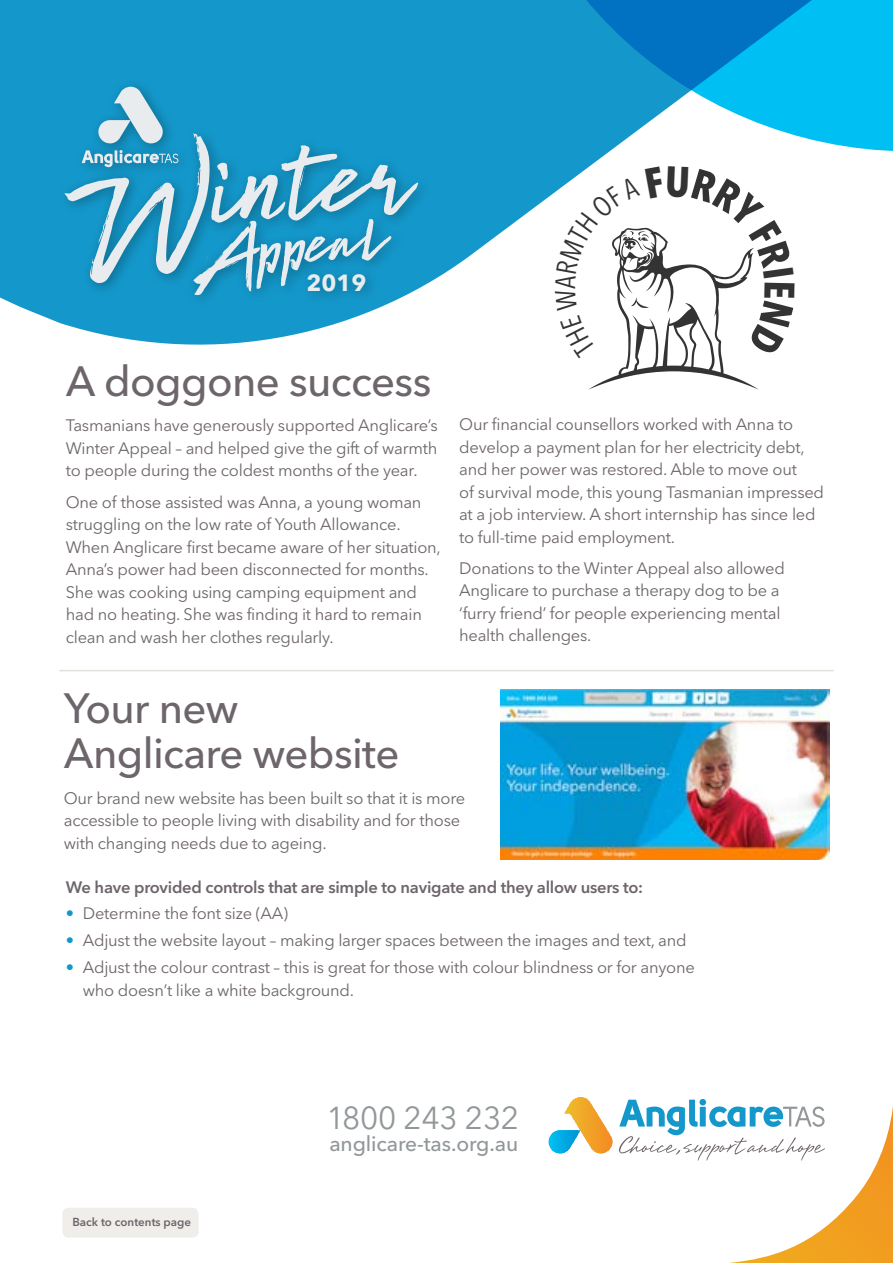
<style>
.page{position:relative;width:893px;height:1263px;background:#fff}
.page>*{position:absolute;margin:0;border:0;box-sizing:border-box;transform-origin:0 0}
.t1{font:81.6px "Brat";color:#e8ecee}
.t2{font:500 42px/45px "Avenir Next LT Pro";letter-spacing:-.015em;color:#6d656b}
.t3{font:31.5px "Avenir Next LT Pro";letter-spacing:-.01em;color:#92979a}
.t4{font:700 23.25px "Avenir Next LT Pro";color:#e8ecee}
.t5{font:500 21px "Avenir Next LT Pro";letter-spacing:-.005em;color:#92979a}
.t6{font:16.5px/22.5px "Avenir Next LT Pro";letter-spacing:-.015em;color:#6d656b}
.t7{font:600 16.5px "Avenir Next LT Pro";letter-spacing:-.015em;color:#6d656b}
.t8{font:600 11.55px "Avenir Next LT Pro";color:#6d656b}
.s1{color:#1498cb}
</style>
<div class="page">
<svg style="left:0;top:0;width:530px;height:345px;fill:#1498cb"></svg>
<svg style="left:175px;top:0;width:718px;height:211px;background:#30abd9"></svg>
<hr style="left:59px;top:670px;width:775px;height:1px;background:#e3e1dc">
<img style="left:500px;top:690px;width:329px;height:170px">
<div style="left:56px;top:78px;width:377px;height:232px;background:#000;opacity:.3"></div>
<svg style="left:98px;top:87px;width:65px;height:45px;background:#7dbdd7"></svg>
<svg style="left:64px;top:132px;width:354px;height:151px;background:#399fc7"></svg>
<hr style="left:564px;top:1097px;width:3px;height:56px;background:#efbb2a">
<hr style="left:567px;top:1097px;width:1px;height:56px;background:#efba2a">
<hr style="left:568px;top:1097px;width:1px;height:56px;background:#efba2a">
<hr style="left:569px;top:1097px;width:1px;height:56px;background:#efb82a">
<hr style="left:570px;top:1097px;width:1px;height:56px;background:#f0b82a">
<hr style="left:571px;top:1097px;width:1px;height:56px;background:#f0b72a">
<hr style="left:572px;top:1097px;width:1px;height:56px;background:#efb52a">
<hr style="left:573px;top:1097px;width:1px;height:56px;background:#efb429">
<hr style="left:574px;top:1097px;width:1px;height:56px;background:#f0b329">
<hr style="left:575px;top:1097px;width:1px;height:56px;background:#f0b229">
<hr style="left:576px;top:1097px;width:1px;height:56px;background:#f0b129">
<hr style="left:577px;top:1097px;width:1px;height:56px;background:#f0b029">
<hr style="left:578px;top:1097px;width:1px;height:56px;background:#f0af29">
<hr style="left:579px;top:1097px;width:1px;height:56px;background:#f0ae28">
<hr style="left:580px;top:1097px;width:1px;height:56px;background:#f0ac28">
<hr style="left:581px;top:1097px;width:1px;height:56px;background:#f0ac28">
<hr style="left:582px;top:1097px;width:1px;height:56px;background:#f0aa28">
<hr style="left:583px;top:1097px;width:1px;height:56px;background:#f1a928">
<hr style="left:584px;top:1097px;width:1px;height:56px;background:#f1a828">
<hr style="left:585px;top:1097px;width:1px;height:56px;background:#f0a728">
<hr style="left:586px;top:1097px;width:1px;height:56px;background:#f1a627">
<hr style="left:587px;top:1097px;width:1px;height:56px;background:#f1a527">
<hr style="left:588px;top:1097px;width:1px;height:56px;background:#f1a328">
<hr style="left:589px;top:1097px;width:1px;height:56px;background:#f1a227">
<hr style="left:590px;top:1097px;width:1px;height:56px;background:#f1a227">
<hr style="left:591px;top:1097px;width:1px;height:56px;background:#f1a027">
<hr style="left:592px;top:1097px;width:1px;height:56px;background:#f29f26">
<hr style="left:593px;top:1097px;width:1px;height:56px;background:#f29e26">
<hr style="left:594px;top:1097px;width:1px;height:56px;background:#f19d27">
<hr style="left:595px;top:1097px;width:1px;height:56px;background:#f19c27">
<hr style="left:596px;top:1097px;width:1px;height:56px;background:#f29b26">
<hr style="left:597px;top:1097px;width:1px;height:56px;background:#f29a25">
<hr style="left:598px;top:1097px;width:1px;height:56px;background:#f29926">
<hr style="left:599px;top:1097px;width:1px;height:56px;background:#f39825">
<hr style="left:600px;top:1097px;width:1px;height:56px;background:#f29625">
<hr style="left:601px;top:1097px;width:1px;height:56px;background:#f29625">
<hr style="left:602px;top:1097px;width:1px;height:56px;background:#f39425">
<hr style="left:603px;top:1097px;width:1px;height:56px;background:#f39425">
<hr style="left:604px;top:1097px;width:1px;height:56px;background:#f39225">
<hr style="left:605px;top:1097px;width:1px;height:56px;background:#f49124">
<hr style="left:606px;top:1097px;width:1px;height:56px;background:#f39024">
<hr style="left:607px;top:1097px;width:1px;height:56px;background:#f38f24">
<hr style="left:608px;top:1097px;width:1px;height:56px;background:#f48e24">
<hr style="left:609px;top:1097px;width:1px;height:56px;background:#f48e23">
<hr style="left:610px;top:1097px;width:1px;height:56px;background:#f48c24">
<hr style="left:611px;top:1097px;width:1px;height:56px;background:#f58b23">
<hr style="left:612px;top:1097px;width:1px;height:56px;background:#f58a23">
<hr style="left:613px;top:1097px;width:1px;height:56px;background:#f58923">
<hr style="left:549px;top:1130px;width:2px;height:23px;background:#00c1f3">
<svg style="left:551px;top:1130px;width:26px;height:23px"></svg>
<hr style="left:577px;top:1130px;width:3px;height:23px;background:#0095d6">
<svg style="left:619px;top:1099px;width:274px;height:164px"></svg>
<div style="left:62px;top:1208px;width:137px;height:30px;background:#f0eeeb;border-radius:6px"></div>
<svg style="left:555px;top:166px;width:240px;height:224px"></svg>
<h1 class="t1" style="left:211px;top:210px;width:176px;rotate:-6deg">Appeal</h1>
<h3 class="t4" style="left:307px;top:268px;width:61px">2019</h3>
<h2 class="t2" style="left:66px;top:359px;width:367px">A doggone success</h2>
<p class="t6" style="left:66px;top:414px;width:374px;text-align:justify">Tasmanians have generously supported Anglicare’s Winter Appeal – and helped give the gift of warmth to people during the coldest months of the year.</p>
<p class="t6" style="left:66px;top:490px;width:376px">One of those assisted was Anna, a young woman struggling on the low rate of Youth Allowance.<br>When Anglicare first became aware of her situation, Anna’s power had been disconnected for months.<br>She was cooking using camping equipment and had no heating. She was finding it hard to remain clean and wash her clothes regularly.</p>
<p class="t6" style="left:459px;top:413px;width:366px">Our financial counsellors worked with Anna to develop a payment plan for her electricity debt, and her power was restored. Able to move out<br>of survival mode, this young Tasmanian impressed at a job interview. A short internship has since led to full-time paid employment.</p>
<p class="t6" style="left:459px;top:557px;width:327px">Donations to the Winter Appeal also allowed Anglicare to purchase a therapy dog to be a ‘furry friend’ for people experiencing mental health challenges.</p>
<h2 class="t2" style="left:64px;top:686px;width:337px">Your new<br>Anglicare website</h2>
<p class="t6" style="left:64px;top:786px;width:403px">Our brand new website has been built so that it is more accessible to people living with disability and for those with changing needs due to ageing.</p>
<p class="t7" style="left:66px;top:877px;width:579px">We have provided controls that are simple to navigate and they allow users to:</p>
<p class="t6" style="left:66px;top:902px;width:224px"><span class="s1">•</span> Determine the font size (AA)</p>
<p class="t6" style="left:66px;top:929px;width:622px"><span class="s1">•</span> Adjust the website layout – making larger spaces between the images and text, and</p>
<p class="t6" style="left:83px;top:956px;width:613px;text-indent:-17px"><span class="s1">•</span> Adjust the colour contrast – this is great for those with colour blindness or for anyone who doesn’t like a white background.</p>
<p class="t8" style="left:72px;top:1215px;width:120px">Back to contents page</p>
<h3 class="t3" style="left:326px;top:1099px;width:194px">1800 243 232</h3>
<p class="t5" style="left:329px;top:1131px;width:190px">anglicare-tas.org.au</p>
</div>
